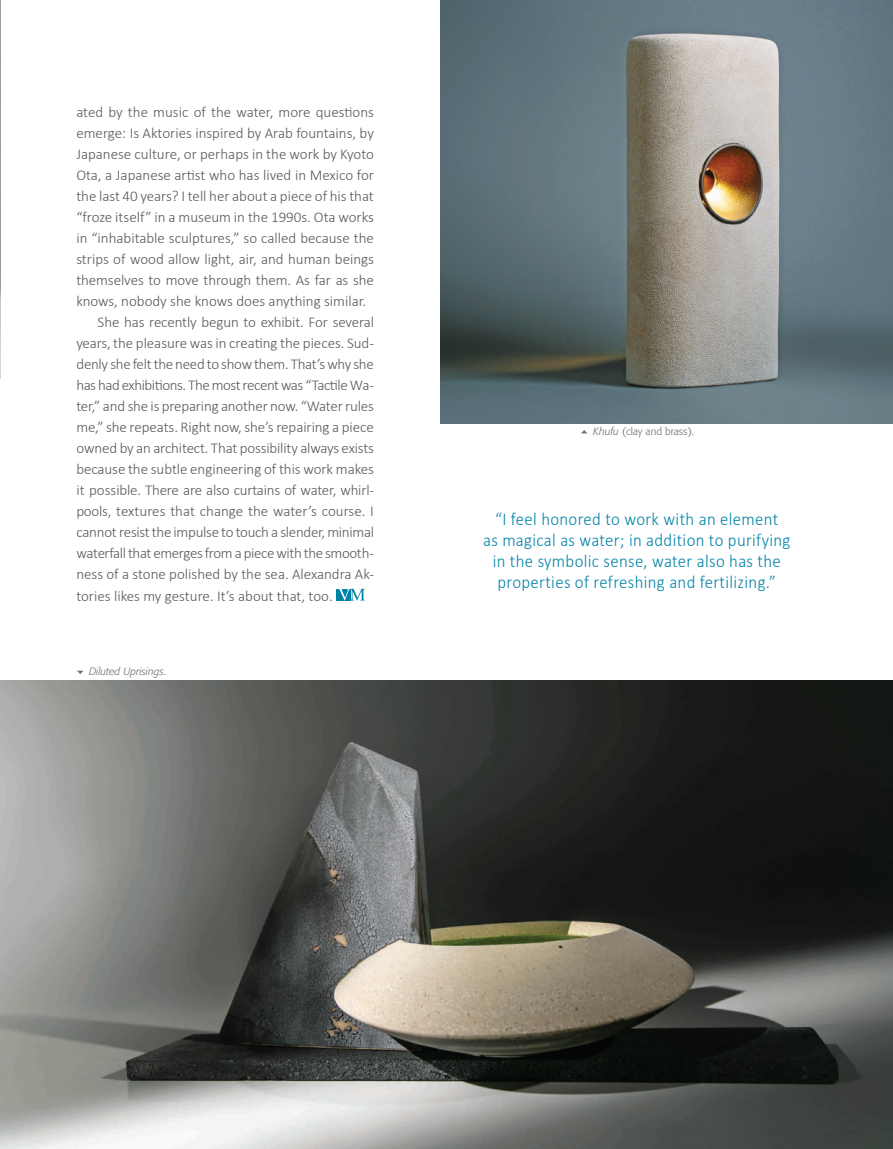
<style>
.page{position:relative;width:893px;height:1149px;background:#fff}
.page>*{position:absolute;margin:0;border:0;box-sizing:border-box;transform-origin:0 0}
.balazos{font:300 18px "Calibri";letter-spacing:.02em;color:#0083a9;scale:.94 1}
.texto_2{font:300 15px/21px "Calibri";color:#57585a;text-align:justify}
.crédito_foto{font:300 10.5px "Formata";color:#6c6d70}
.crédito_foto-2{font:italic 300 10.5px "Formata";color:#6c6d70}
.s1{font-style:normal}
.s2{font-style:italic}
</style>
<div class="page">
<div style="left:336px;top:588px;width:14px;height:12px;background:#0083a9"></div>
<svg style="left:338px;top:588px;width:27px;height:12px"></svg>
<img style="left:0;top:0;width:1px;height:378px">
<img style="left:0;top:680px;width:893px;height:468px">
<img style="left:440px;top:0;width:453px;height:423px">
<p class="texto_2" style="left:76px;top:101px;width:299px">ated by the music of the water, more questions emerge: Is Aktories inspired by Arab fountains, by Japanese culture, or perhaps in the work by Kyoto Ota, a Japanese artist who has lived in Mexico for the last 40 years? I tell her about a piece of his that “froze itself” in a museum in the 1990s. Ota works in “inhabitable sculptures,” so called because the strips of wood allow light, air, and human beings themselves to move through them. As far as she knows, nobody she knows does anything similar.</p>
<p class="texto_2" style="left:76px;top:311px;width:299px;text-indent:21px">She has recently begun to exhibit. For several years, the pleasure was in creating the pieces. Sud&shy;denly she felt the need to show them. That’s why she has had exhibitions. The most recent was “Tactile Wa&shy;ter,” and she is preparing another now. “Water rules me,” she repeats. Right now, she’s repairing a piece owned by an architect. That possibility always exists because the subtle engineering of this work makes it possible. There are also curtains of water, whirl&shy;pools, textures that change the water’s course. I cannot resist the impulse to touch a slender, minimal waterfall that emerges from a piece with the smooth&shy;ness of a stone polished by the sea. Alexandra Ak&shy;tories likes my gesture. It’s about that, too.</p>
<p class="crédito_foto-2" style="left:89px;top:665px;width:79px">Diluted Uprisings<span class="s1">.</span></p>
<p class="crédito_foto" style="left:593px;top:425px;width:102px"><span class="s2">Khufu</span> (clay and brass).</p>
<p class="balazos" style="left:495px;top:507px;width:303px">“I feel honored to work with an element</p>
<p class="balazos" style="left:483px;top:528px;width:329px">as magical as water; in addition to purifying</p>
<p class="balazos" style="left:493px;top:549px;width:308px">in the symbolic sense, water also has the</p>
<p class="balazos" style="left:498px;top:570px;width:298px">properties of refreshing and fertilizing.”</p>
</div>
